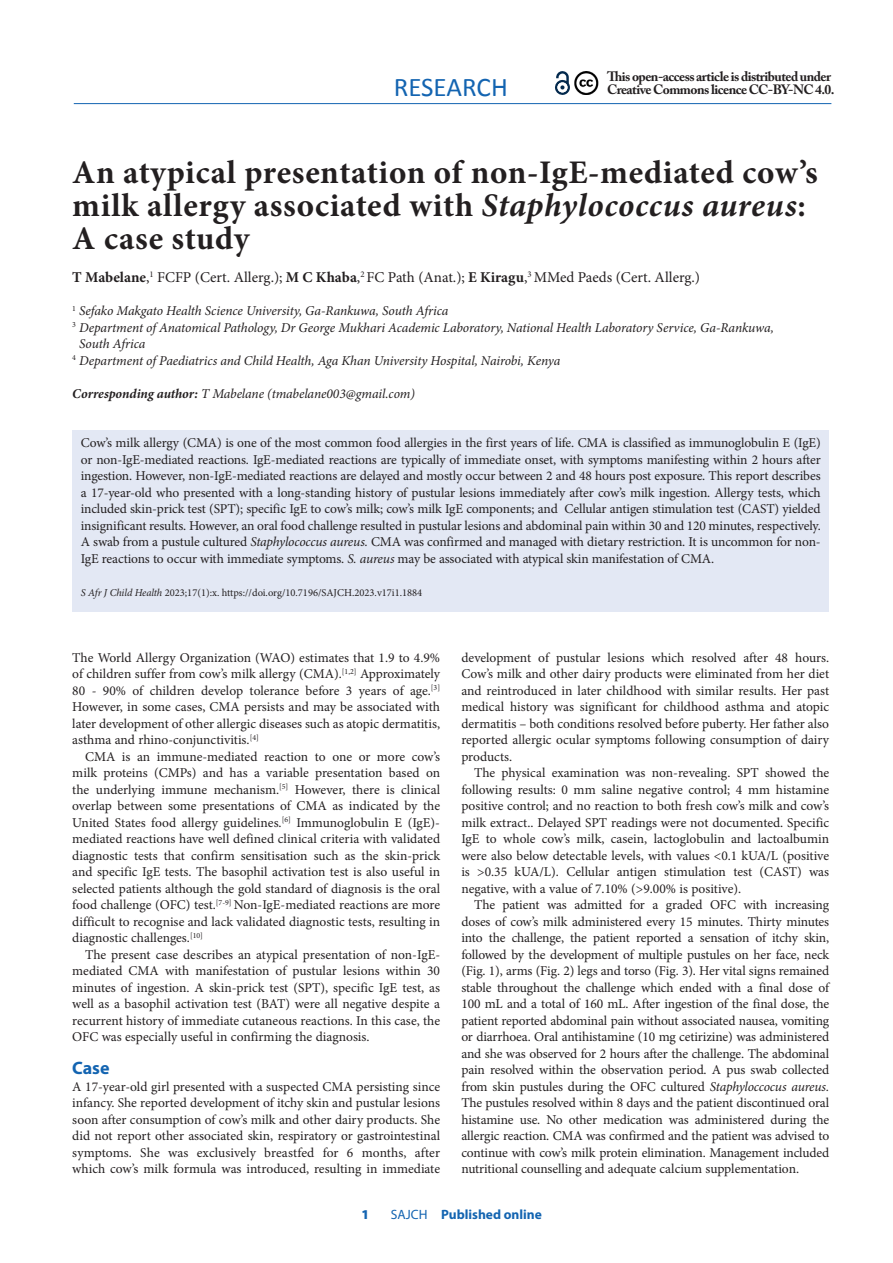
<style>
.page{position:relative;width:893px;height:1263px;background:#fff}
.page>*{position:absolute;margin:0;border:0;box-sizing:border-box;transform-origin:0 0}
.A_HEAD{font:700 33px/33px "Minion Pro";letter-spacing:.02em;color:#231f20}
.t1{font:27px "Calibri";color:#1364b1}
.B_HEAD{font:700 18px "Myriad Pro";color:#1364b1}
.AUTHORS_NAME{font:15px "Minion Pro";color:#231f20}
.BODY_TEXT_INDENT{font:13.5px/16.5px "Minion Pro";color:#231f20;text-align:justify}
.BODY_TEXT_1ST_PARAGR{font:13.5px/16.5px "Minion Pro";letter-spacing:-.005em;color:#231f20;text-align:justify}
.AUTHORS_DETAILS{font:italic 13.5px/16.5px "Minion Pro";letter-spacing:-.01em;color:#231f20}
.t2{font:700 13.5px/13.5px "Adobe Caslon Pro";letter-spacing:-.04em;color:#231f20}
.CORRESPONDING_AUTHOR{font:italic 13.5px "Minion Pro";letter-spacing:-.005em;color:#231f20}
.t3{font:700 13.5px "Myriad Pro";color:#1364b1}
.t4{font:900 13.5px "Myriad Pro";color:#1364b1}
.CITELINE{font:10.5px "Minion Pro";color:#231f20}
.s1{font-style:italic}
.s2{font-weight:700}
.s3{font-weight:400}
</style>
<div class="page">
<hr style="left:74px;top:103px;width:757px;height:1px;background:#1364b1">
<svg style="left:555px;top:71px;width:15px;height:24px"></svg>
<img style="left:574px;top:72px;width:25px;height:22px">
<div style="left:72px;top:431px;width:757px;height:181px;background:#e3e8f4"></div>
<h2 class="t1" style="left:394px;top:70px;width:116px">RESEARCH</h2>
<p class="t2" style="left:607px;top:69px;width:229px">This open-access article is distributed under<br>Creative Commons licence CC-BY-NC 4.0.</p>
<h1 class="A_HEAD" style="left:72px;top:156px;width:747px">An atypical presentation of non-IgE-mediated cow’s milk allergy associated with <span class="s1">Staphylococcus aureus</span>:<br>A case study</h1>
<p class="AUTHORS_NAME" style="left:72px;top:267px;width:629px"><span class="s2">T Mabelane</span>,<sup>1</sup> FCFP (Cert. Allerg.); <span class="s2">M C Khaba</span>,<sup>2</sup> FC Path (Anat.); <span class="s2">E Kiragu</span>,<sup>3</sup> MMed Paeds (Cert. Allerg.)</p>
<p class="AUTHORS_DETAILS" style="left:72px;top:302px;width:378px"><sup>1</sup> Sefako Makgato Health Science University, Ga-Rankuwa, South Africa</p>
<p class="AUTHORS_DETAILS" style="left:79px;top:319px;width:696px;text-indent:-7px"><sup>3</sup> Department of Anatomical Pathology, Dr George Mukhari Academic Laboratory, National Health Laboratory Service, Ga-Rankuwa,<br>South Africa</p>
<p class="AUTHORS_DETAILS" style="left:72px;top:352px;width:490px"><sup>4</sup> Department of Paediatrics and Child Health, Aga Khan University Hospital, Nairobi, Kenya</p>
<p class="CORRESPONDING_AUTHOR" style="left:72px;top:384px;width:344px"><span class="s2">Corresponding author:</span> T Mabelane (tmabelane003@gmail.com)</p>
<p class="BODY_TEXT_1ST_PARAGR" style="left:81px;top:435px;width:741px">Cow’s milk allergy (CMA) is one of the most common food allergies in the first years of life. CMA is classified as immunoglobulin E (IgE) or non-IgE-mediated reactions. IgE-mediated reactions are typically of immediate onset, with symptoms manifesting within 2 hours after ingestion. However, non-IgE-mediated reactions are delayed and mostly occur between 2 and 48 hours post exposure. This report describes a 17-year-old who presented with a long-standing history of pustular lesions immediately after cow’s milk ingestion. Allergy tests, which included skin-prick test (SPT); specific IgE to cow’s milk; cow’s milk IgE components; and Cellular antigen stimulation test (CAST) yielded insignificant results. However, an oral food challenge resulted in pustular lesions and abdominal pain within 30 and 120 minutes, respectively.<br>A swab from a pustule cultured <span class="s1">Staphylococcus aureus.</span> CMA was confirmed and managed with dietary restriction. It is uncommon for non-IgE reactions to occur with immediate symptoms. <span class="s1">S. aureus</span> may be associated with atypical skin manifestation of CMA.</p>
<p class="CITELINE" style="left:81px;top:585px;width:343px"><span class="s1">S Afr J Child Health</span> 2023;17(1):x. https://doi.org/10.7196/SAJCH.2023.v17i1.1884</p>
<p class="BODY_TEXT_1ST_PARAGR" style="left:72px;top:649px;width:369px">The World Allergy Organization (WAO) estimates that 1.9 to 4.9% of children suffer from cow’s milk allergy (CMA).<sup>[1,2]</sup> Approximately 80 - 90% of children develop tolerance before 3 years of age.<sup>[3] </sup>However, in some cases, CMA persists and may be associated with later development of other allergic diseases such as atopic dermatitis, asthma and rhino-conjunctivitis.<sup>[4]</sup></p>
<p class="BODY_TEXT_INDENT" style="left:72px;top:748px;width:369px;text-indent:13px">CMA is an immune-mediated reaction to one or more cow’s milk proteins (CMPs) and has a variable presentation based on the underlying immune mechanism.<sup>[5]</sup> However, there is clinical overlap between some presentations of CMA as indicated by the United States food allergy guidelines.<sup>[6]</sup> Immunoglobulin E (IgE)- mediated reactions have well defined clinical criteria with validated diagnostic tests that confirm sensitisation such as the skin-prick and specific IgE tests. The basophil activation test is also useful in selected patients although the gold standard of diagnosis is the oral food challenge (OFC) test.<sup>[7-9]</sup> Non-IgE-mediated reactions are more difficult to recognise and lack validated diagnostic tests, resulting in diagnostic challenges.<sup>[10]</sup></p>
<p class="BODY_TEXT_INDENT" style="left:72px;top:946px;width:369px;text-indent:13px">The present case describes an atypical presentation of non-IgE&shy;mediated CMA with manifestation of pustular lesions within 30 minutes of ingestion. A skin-prick test (SPT), specific IgE test, as well as a basophil activation test (BAT) were all negative despite a recurrent history of immediate cutaneous reactions. In this case, the OFC was especially useful in confirming the diagnosis.</p>
<h2 class="B_HEAD" style="left:72px;top:1056px;width:39px">Case</h2>
<p class="BODY_TEXT_1ST_PARAGR" style="left:72px;top:1078px;width:369px">A 17-year-old girl presented with a suspected CMA persisting since infancy. She reported development of itchy skin and pustular lesions soon after consumption of cow’s milk and other dairy products. She did not report other associated skin, respiratory or gastrointestinal symptoms. She was exclusively breastfed for 6 months, after which cow’s milk formula was introduced, resulting in immediate</p>
<p class="BODY_TEXT_1ST_PARAGR" style="left:461px;top:649px;width:369px">development of pustular lesions which resolved after 48 hours.<br>Cow’s milk and other dairy products were eliminated from her diet and reintroduced in later childhood with similar results. Her past medical history was significant for childhood asthma and atopic dermatitis – both conditions resolved before puberty. Her father also reported allergic ocular symptoms following consumption of dairy products.</p>
<p class="BODY_TEXT_INDENT" style="left:461px;top:765px;width:369px;text-indent:13px">The physical examination was non-revealing. SPT showed the following results: 0 mm saline negative control; 4 mm histamine positive control; and no reaction to both fresh cow’s milk and cow’s milk extract.. Delayed SPT readings were not documented. Specific IgE to whole cow’s milk, casein, lactoglobulin and lactoalbumin were also below detectable levels, with values &lt;0.1 kUA/L (positive is &gt;0.35 kUA/L). Cellular antigen stimulation test (CAST) was negative, with a value of 7.10% (&gt;9.00% is positive).</p>
<p class="BODY_TEXT_INDENT" style="left:461px;top:897px;width:369px;text-indent:13px">The patient was admitted for a graded OFC with increasing doses of cow’s milk administered every 15 minutes. Thirty minutes into the challenge, the patient reported a sensation of itchy skin, followed by the development of multiple pustules on her face, neck (Fig. 1), arms (Fig. 2) legs and torso (Fig. 3). Her vital signs remained stable throughout the challenge which ended with a final dose of 100 mL and a total of 160 mL. After ingestion of the final dose, the patient reported abdominal pain without associated nausea, vomiting or diarrhoea. Oral antihistamine (10 mg cetirizine) was administered and she was observed for 2 hours after the challenge. The abdominal pain resolved within the observation period. A pus swab collected from skin pustules during the OFC cultured <span class="s1">Staphyloccocus aureus.<br></span>The pustules resolved within 8 days and the patient discontinued oral histamine use. No other medication was administered during the allergic reaction. CMA was confirmed and the patient was advised to continue with cow’s milk protein elimination. Management included nutritional counselling and adequate calcium supplementation.</p>
<p class="t4" style="left:361px;top:1207px;width:9px">1</p>
<p class="t3" style="left:391px;top:1206px;width:153px"><span class="s3">SAJCH</span> Published online</p>
</div>
